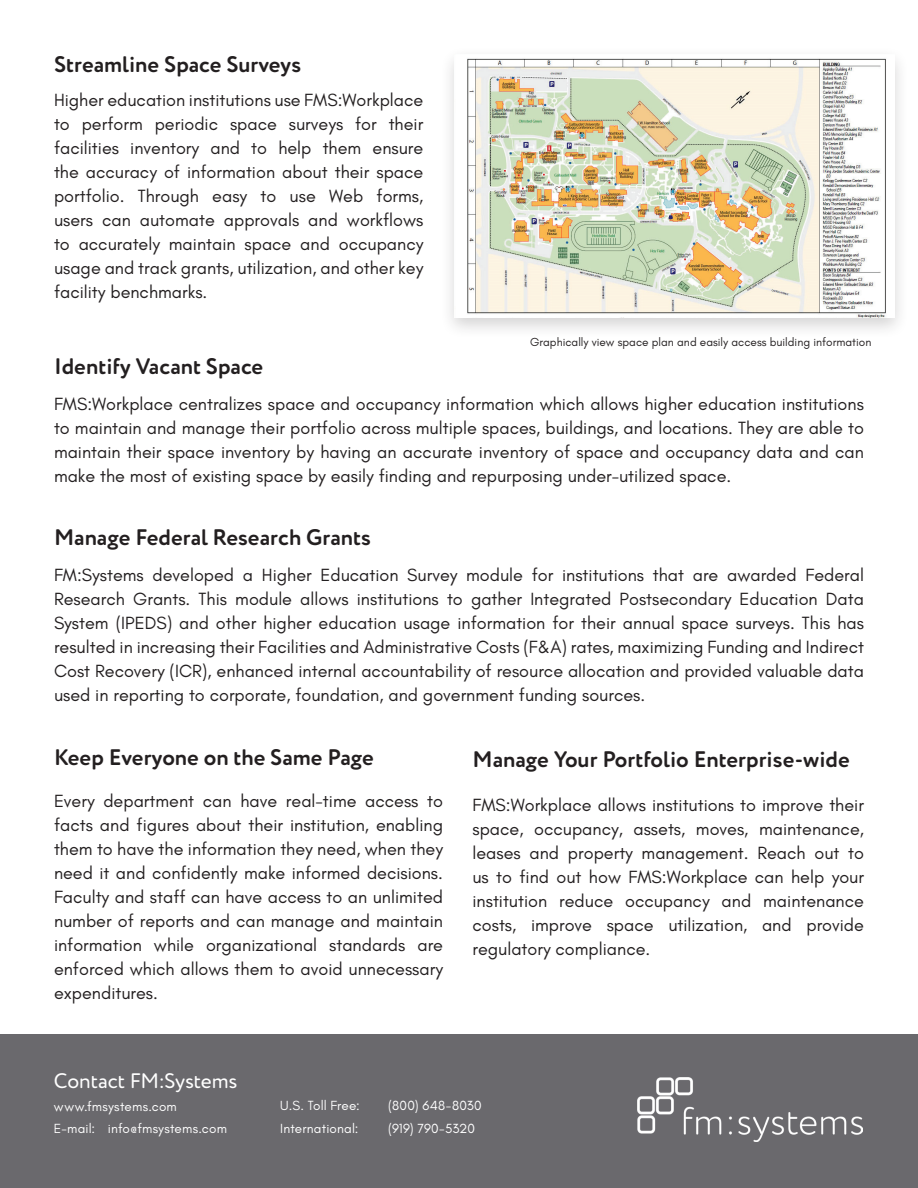
<style>
.page{position:relative;width:918px;height:1188px;background:#fff}
.page>*{position:absolute;margin:0;border:0;box-sizing:border-box;transform-origin:0 0}
.t1{font:700 22.5px "Circe Rounded";color:#231f20}
.t2{font:21px "Circe Rounded";letter-spacing:-.005em;color:#fff}
.t3{font:18px/24px "Glacial Indifference";color:#231f20;text-align:justify}
.t4{font:13.5px/22.5px "Glacial Indifference";letter-spacing:.01em;color:#fff}
.t5{font:11.85px "Glacial Indifference";color:#231f20}
</style>
<div class="page">
<div style="left:0;top:1035px;width:918px;height:153px;background:#6a696d"></div>
<img style="left:638px;top:1078px;width:225px;height:63px">
<div style="left:440px;top:46px;width:469px;height:293px;background:#231f20;opacity:.2"></div>
<img style="left:455px;top:54px;width:439px;height:264px">
<p class="t1" style="left:54px;top:50px;width:249px">Streamline Space Surveys</p>
<p class="t3" style="left:54px;top:89px;width:371px">Higher education institutions use FMS:Workplace to perform periodic space surveys for their facilities inventory and to help them ensure the accuracy of information about their space portfolio. Through easy to use Web forms, users can automate approvals and workflows to accurately maintain space and occupancy usage and track grants, utilization, and other key facility benchmarks.</p>
<p class="t1" style="left:54px;top:353px;width:211px">Identify Vacant Space</p>
<p class="t5" style="left:530px;top:335px;width:343px">Graphically view space plan and easily access building information</p>
<p class="t3" style="left:54px;top:393px;width:812px">FMS:Workplace centralizes space and occupancy information which allows higher education institutions to maintain and manage their portfolio across multiple spaces, buildings, and locations. They are able to maintain their space inventory by having an accurate inventory of space and occupancy data and can make the most of existing space by easily finding and repurposing under-utilized space.</p>
<p class="t1" style="left:54px;top:524px;width:318px">Manage Federal Research Grants</p>
<p class="t3" style="left:54px;top:563px;width:812px">FM:Systems developed a Higher Education Survey module for institutions that are awarded Federal Research Grants. This module allows institutions to gather Integrated Postsecondary Education Data System (IPEDS) and other higher education usage information for their annual space surveys. This has resulted in increasing their Facilities and Administrative Costs (F&amp;A) rates, maximizing Funding and Indirect Cost Recovery (ICR), enhanced internal accountability of resource allocation and provided valuable data used in reporting to corporate, foundation, and government funding sources.</p>
<p class="t1" style="left:54px;top:744px;width:322px">Keep Everyone on the Same Page</p>
<p class="t3" style="left:54px;top:790px;width:391px">Every department can have real-time access to facts and figures about their institution, enabling them to have the information they need, when they need it and confidently make informed decisions.<br>Faculty and staff can have access to an unlimited number of reports and can manage and maintain information while organizational standards are enforced which allows them to avoid unnecessary expenditures.</p>
<p class="t1" style="left:472px;top:746px;width:379px">Manage Your Portfolio Enterprise-wide</p>
<p class="t3" style="left:472px;top:793px;width:393px">FMS:Workplace allows institutions to improve their space, occupancy, assets, moves, maintenance, leases and property management. Reach out to us to find out how FMS:Workplace can help your institution reduce occupancy and maintenance costs, improve space utilization, and provide regulatory compliance.</p>
<p class="t2" style="left:54px;top:1069px;width:185px">Contact FM:Systems</p>
<p class="t4" style="left:54px;top:1095px;width:175px">www.fmsystems.com<br>E-mail: info@fmsystems.com</p>
<p class="t4" style="left:280px;top:1094px;width:81px">U.S. Toll Free:</p>
<p class="t4" style="left:388px;top:1094px;width:95px">(800) 648-8030</p>
<p class="t4" style="left:280px;top:1117px;width:80px">International:</p>
<p class="t4" style="left:388px;top:1117px;width:88px">(919) 790-5320</p>
</div>
